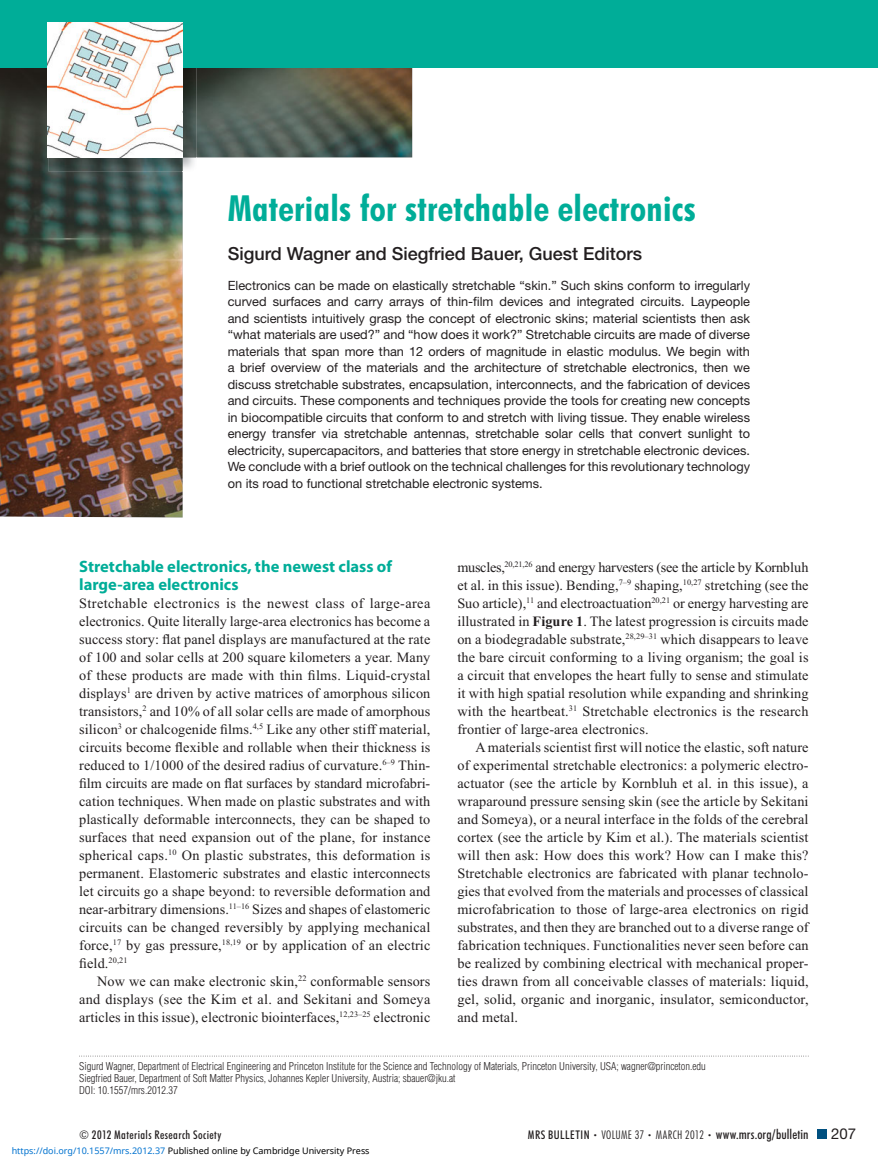
<style>
.page{position:relative;width:878px;height:1175px;background:#fff}
.page>*{position:absolute;margin:0;border:0;box-sizing:border-box;transform-origin:0 0}
.t1{font:700 condensed 36px "Futura BT";letter-spacing:.01em;color:#00ad98}
.t2{font:500 18px "Helvetica Neue LT Std";color:#231f20}
.t3{font:700 16.5px/18px "Myriad Pro";color:#00ad98}
.t4{font:15px "Helvetica Neue LT Std";color:#231f20}
.t5{font:14.25px/18px "Times New Roman";letter-spacing:.01em;color:#231f20;text-align:justify}
.t6{font:500 condensed 13.5px "Futura BT";letter-spacing:.01em;color:#231f20}
.t7{font:12.75px/16.5px "Helvetica Neue LT Std";color:#231f20;text-align:justify}
.t8{font:500 condensed 12px "Futura BT";letter-spacing:.035em;color:#231f20}
.t9{font:300 condensed 10.5px/12px "Helvetica LT Std";color:#231f20}
.t10{font:9px "Noto Sans";color:#000}
.s1{font-weight:700}
.s2{font-size:12px}
.s3{font-weight:300;font-size:7.5px}
.s4{font-weight:300;font-size:12px}
.s5{color:#0172cf}
</style>
<div class="page">
<img style="left:0;top:68px;width:412px;height:449px">
<svg style="left:48px;top:68px;width:148px;height:103px;background:#4c5855"></svg>
<div style="left:817px;top:1130px;width:9px;height:8px;background:#005080"></div>
<div style="left:0;top:0;width:878px;height:68px;background:#00ad98"></div>
<img style="left:48px;top:22px;width:135px;height:135px">
<svg style="left:79px;top:1055px;width:728px;height:1px"></svg>
<h1 class="t1" style="left:228px;top:195px;width:469px">Materials for stretchable electronics</h1>
<p class="t2" style="left:228px;top:247px;width:416px">Sigurd Wagner and Siegfried Bauer , Guest Editors</p>
<p class="t7" style="left:228px;top:278px;width:524px">Electronics can be made on elastically stretchable “skin.” Such skins conform to irregularly curved surfaces and carry arrays of thin-film devices and integrated circuits. Laypeople and scientists intuitively grasp the concept of electronic skins; material scientists then ask “what materials are used?” and “how does it work?” Stretchable circuits are made of diverse materials that span more than 12 orders of magnitude in elastic modulus. We begin with a brief overview of the materials and the architecture of stretchable electronics, then we discuss stretchable substrates, encapsulation, interconnects, and the fabrication of devices and circuits. These components and techniques provide the tools for creating new concepts in biocompatible circuits that conform to and stretch with living tissue. They enable wireless energy transfer via stretchable antennas, stretchable solar cells that convert sunlight to electricity, supercapacitors, and batteries that store energy in stretchable electronic devices.<br>We conclude with a brief outlook on the technical challenges for this revolutionary technology on its road to functional stretchable electronic systems.</p>
<p class="t3" style="left:79px;top:559px;width:314px">Stretchable electronics, the newest class of large-area electronics</p>
<p class="t5" style="left:79px;top:595px;width:353px">Stretchable electronics is the newest class of large-area electronics. Quite literally large-area electronics has become a success story: flat panel displays are manufactured at the rate of 100 and solar cells at 200 square kilometers a year. Many of these products are made with thin films. Liquid-crystal displays <sup>1</sup> are driven by active matrices of amorphous silicon transistors, <sup>2</sup> and 10% of all solar cells are made of amorphous silicon <sup>3</sup> or chalcogenide films. <sup>4,5</sup> Like any other stiff material, circuits become flexible and rollable when their thickness is reduced to 1/1000 of the desired radius of curvature. <sup>6–9</sup> Thin&shy;film circuits are made on flat surfaces by standard microfabri&shy;cation techniques. When made on plastic substrates and with plastically deformable interconnects, they can be shaped to surfaces that need expansion out of the plane, for instance spherical caps. <sup>10</sup> On plastic substrates, this deformation is permanent. Elastomeric substrates and elastic interconnects let circuits go a shape beyond: to reversible deformation and near-arbitrary dimensions. <sup>11–16</sup> Sizes and shapes of elastomeric circuits can be changed reversibly by applying mechanical force, <sup>17</sup> by gas pressure, <sup>18,19</sup> or by application of an electric field. <sup>20,21</sup></p>
<p class="t5" style="left:79px;top:973px;width:353px;text-indent:18px">Now we can make electronic skin, <sup>22</sup> conformable sensors and displays (see the Kim et al. and Sekitani and Someya articles in this issue), electronic biointerfaces, <sup>12,23–25</sup> electronic</p>
<p class="t5" style="left:457px;top:559px;width:353px">muscles, <sup>20,21,26</sup> and energy harvesters (see the article by Kornbluh et al. in this issue). Bending, <sup>7–9</sup> shaping, <sup>10,27</sup> stretching (see the Suo article), <sup>11</sup> and electroactuation <sup>20,21</sup> or energy harvesting are illustrated in <span class="s1">Figure 1</span> . The latest progression is circuits made on a biodegradable substrate, <sup>28,29–31</sup> which disappears to leave the bare circuit conforming to a living organism; the goal is a circuit that envelopes the heart fully to sense and stimulate it with high spatial resolution while expanding and shrinking with the heartbeat. <sup>31</sup> Stretchable electronics is the research frontier of large-area electronics.</p>
<p class="t5" style="left:457px;top:739px;width:353px;text-indent:18px">A materials scientist first will notice the elastic, soft nature of experimental stretchable electronics: a polymeric electro&shy;actuator (see the article by Kornbluh et al. in this issue), a wraparound pressure sensing skin (see the article by Sekitani and Someya), or a neural interface in the folds of the cerebral cortex (see the article by Kim et al.). The materials scientist will then ask: How does this work? How can I make this?<br>Stretchable electronics are fabricated with planar technolo&shy;gies that evolved from the materials and processes of classical microfabrication to those of large-area electronics on rigid substrates, and then they are branched out to a diverse range of fabrication techniques. Functionalities never seen before can be realized by combining electrical with mechanical proper&shy;ties drawn from all conceivable classes of materials: liquid, gel, solid, organic and inorganic, insulator, semiconductor, and metal.</p>
<p class="t9" style="left:79px;top:1061px;width:628px">Sigurd Wagner, Department of Electrical Engineering and Princeton Institute for the Science and Technology of Materials , Princeton University , USA ; wagner@princeton.edu<br>Siegfried Bauer, Department of Soft Matter Physics , Johannes Kepler University , Austria ; sbauer@jku.at<br>DOI: 10.1557/mrs.2012.37</p>
<p class="t8" style="left:79px;top:1130px;width:144px">© 2012 Materials Research Society</p>
<p class="t6" style="left:528px;top:1129px;width:282px"><span class="s2">MRS BULLETIN</span> <span class="s3">•</span> <span class="s4">VOLUME 37</span> <span class="s3">•</span> <span class="s4">MARCH 2012</span> <span class="s3">•</span> www.mrs.org/bulletin</p>
<p class="t4" style="left:831px;top:1128px;width:27px">207</p>
<p class="t10" style="left:12px;top:1143px;width:359px"><span class="s5">https://doi.org/10.1557/mrs.2012.37</span> Published online by Cambridge University Press</p>
</div>
